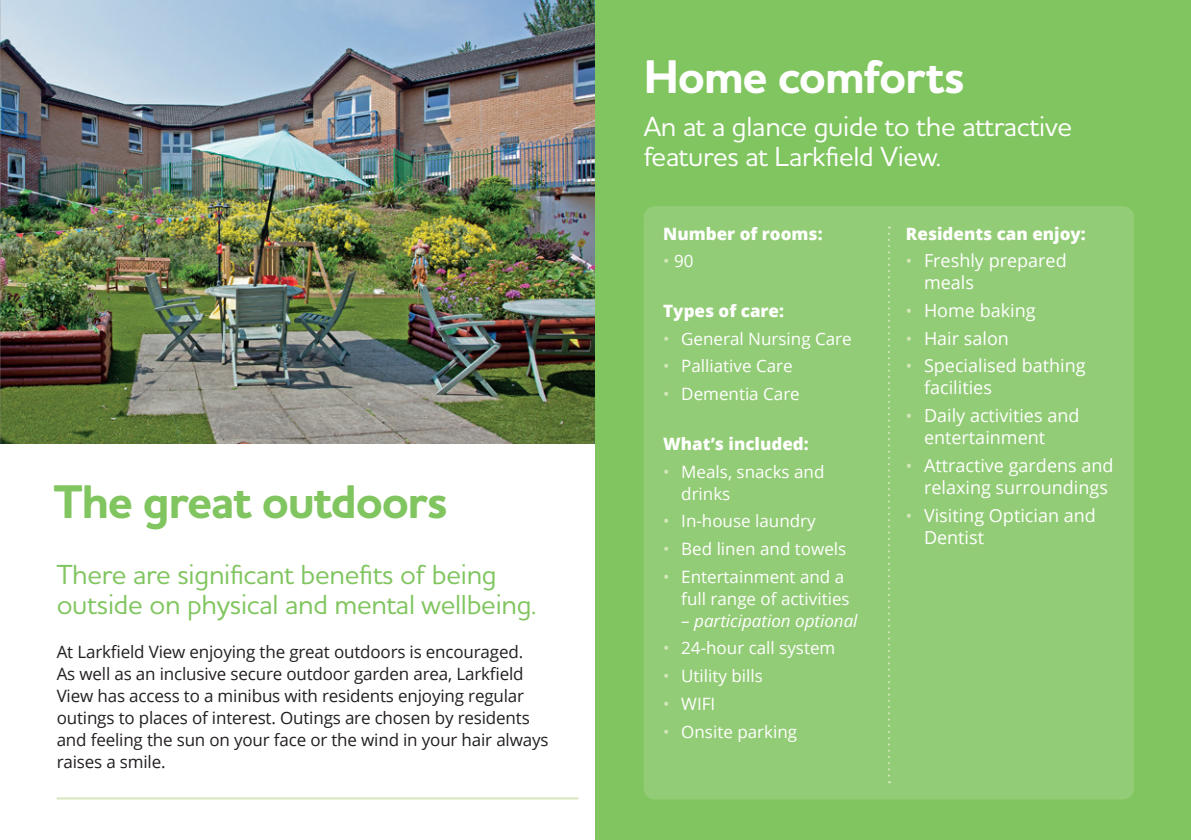
<style>
.page{position:relative;width:1191px;height:840px;background:#fff}
.page>*{position:absolute;margin:0;border:0;box-sizing:border-box;transform-origin:0 0}
.t1{font:700 48px "Houschka Pro";letter-spacing:-.03em;color:#80c55f}
.t2{font:700 48px "Houschka Pro";letter-spacing:-.03em;color:#fff}
.t3{font:500 28px/30px "Houschka Pro";letter-spacing:-.01em;color:#80c55f}
.t4{font:500 28px/30px "Houschka Pro";letter-spacing:-.01em;color:#fff}
.t5{font:18px/22px "Open Sans";color:#fff}
.t6{font:17px/22px "Open Sans";letter-spacing:-.01em;color:#231f20}
.t7{font:17px/22px "Open Sans";color:#fff}
.t8{font:800 17px "Open Sans";color:#fff}
.t9{font:italic 17px "Open Sans";color:#fff}
.s1{color:#d5e8bc}
.s2{font-style:normal}
.s3{font-size:17px;color:#d5e8bc}
</style>
<div class="page">
<img style="left:0;top:0;width:595px;height:443px">
<div style="left:595px;top:0;width:596px;height:839px;background:#80c55f"></div>
<div style="left:643px;top:206px;width:491px;height:593px;background:#93cc76;border-radius:11px"></div>
<svg style="left:888px;top:226px;width:2px;height:556px"></svg>
<hr style="left:57px;top:797px;width:521px;height:2px;background:#d5e8bc">
<h1 class="t1" style="left:54px;top:470px;width:395px">The great outdoors</h1>
<h2 class="t3" style="left:57px;top:558px;width:481px">There are significant benefits of being outside on physical and mental wellbeing.</h2>
<p class="t6" style="left:57px;top:639px;width:493px">At Larkfield View enjoying the great outdoors is encouraged.<br>As well as an inclusive secure outdoor garden area, Larkfield View has access to a minibus with residents enjoying regular outings to places of interest. Outings are chosen by residents and feeling the sun on your face or the wind in your hair always raises a smile.</p>
<h1 class="t2" style="left:643px;top:46px;width:323px">Home comforts</h1>
<h2 class="t4" style="left:643px;top:110px;width:430px">An at a glance guide to the attractive features at Larkfield View.</h2>
<p class="t8" style="left:663px;top:220px;width:161px">Number of rooms:</p>
<p class="t7" style="left:663px;top:249px;width:32px"><span class="s1">•</span> 90</p>
<p class="t8" style="left:663px;top:298px;width:122px">Types of care:</p>
<p class="t7" style="left:663px;top:327px;width:190px"><span class="s1">•</span> General Nursing Care</p>
<p class="t7" style="left:663px;top:354px;width:131px"><span class="s1">•</span> Palliative Care</p>
<p class="t7" style="left:663px;top:382px;width:138px"><span class="s1">•</span> Dementia Care</p>
<p class="t8" style="left:663px;top:430px;width:147px">What’s included:</p>
<p class="t7" style="left:681px;top:459px;width:145px;text-indent:-18px"><span class="s1">•</span> Meals, snacks and drinks</p>
<p class="t7" style="left:663px;top:509px;width:154px"><span class="s1">•</span> In-house laundry</p>
<p class="t7" style="left:663px;top:537px;width:185px"><span class="s1">•</span> Bed linen and towels</p>
<p class="t7" style="left:681px;top:564px;width:170px;text-indent:-18px"><span class="s1">•</span> Entertainment and a full range of activities</p>
<p class="t9" style="left:681px;top:608px;width:178px"><span class="s2">–</span> participation optional</p>
<p class="t7" style="left:663px;top:636px;width:174px"><span class="s1">•</span> 24-hour call system</p>
<p class="t7" style="left:663px;top:664px;width:101px"><span class="s1">•</span> Utility bills</p>
<p class="t7" style="left:663px;top:691px;width:54px"><span class="s1">•</span> WIFI</p>
<p class="t7" style="left:663px;top:719px;width:135px"><span class="s1">•</span> Onsite parking</p>
<p class="t8" style="left:906px;top:220px;width:181px">Residents can enjoy:</p>
<p class="t5" style="left:924px;top:249px;width:144px;text-indent:-18px"><span class="s3">•</span> Freshly prepared meals</p>
<p class="t5" style="left:906px;top:299px;width:131px"><span class="s3">•</span> Home baking</p>
<p class="t5" style="left:906px;top:326px;width:104px"><span class="s3">•</span> Hair salon</p>
<p class="t5" style="left:924px;top:354px;width:163px;text-indent:-18px"><span class="s3">•</span> Specialised bathing facilities</p>
<p class="t5" style="left:924px;top:404px;width:157px;text-indent:-18px"><span class="s3">•</span> Daily activities and entertainment</p>
<p class="t5" style="left:924px;top:453px;width:191px;text-indent:-18px"><span class="s3">•</span> Attractive gardens and relaxing surroundings</p>
<p class="t5" style="left:924px;top:503px;width:173px;text-indent:-18px"><span class="s3">•</span> Visiting Optician and<br>Dentist</p>
</div>
